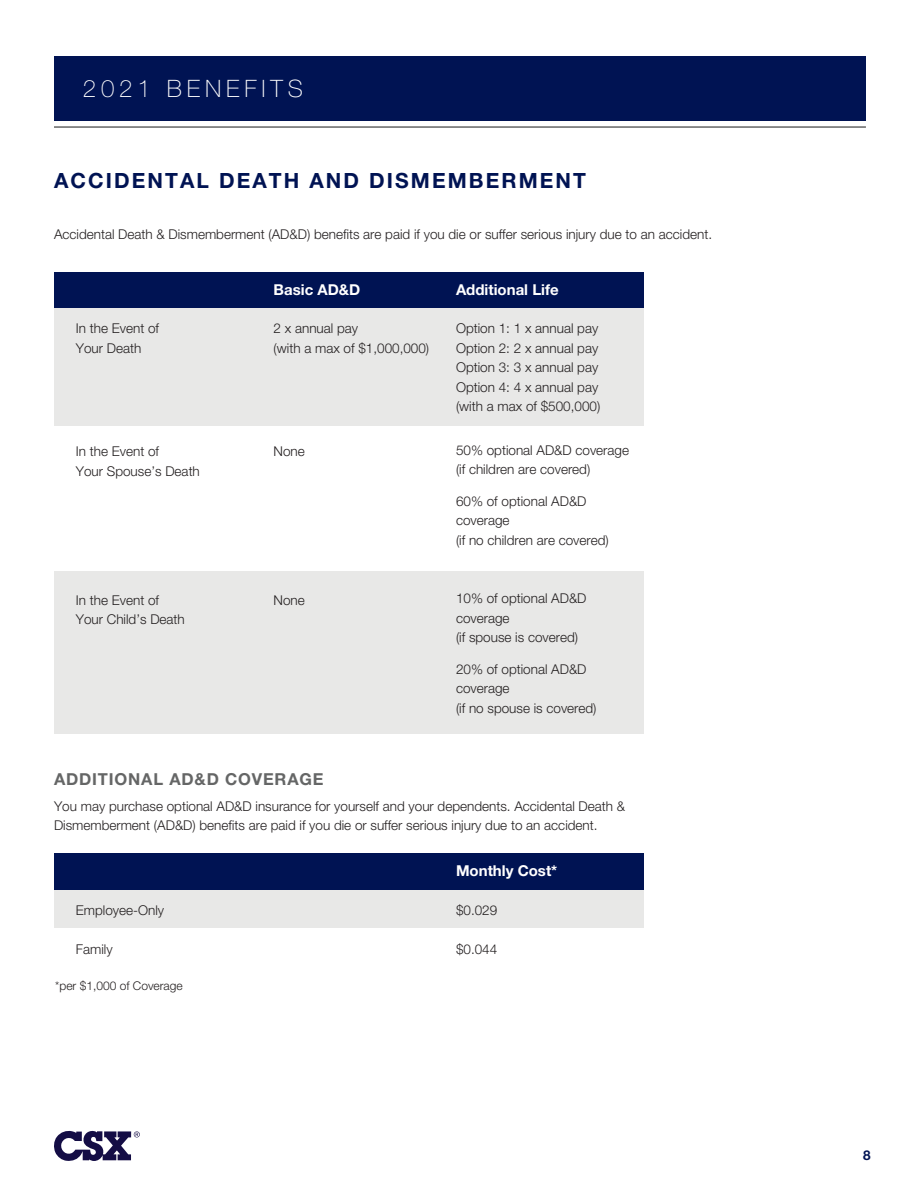
<style>
.page{position:relative;width:918px;height:1188px;background:#fff}
.page>*{position:absolute;margin:0;border:0;box-sizing:border-box;transform-origin:0 0}
.t1{font:100 24px "Helvetica Neue LT Std";letter-spacing:.2em;color:#fff}
.t2{font:700 21px "Helvetica Neue LT Std";letter-spacing:.1em;color:#001353}
.t3{font:700 16.5px "Helvetica Neue LT Std";letter-spacing:.05em;color:#656666}
.t4{font:700 15px "Helvetica Neue LT Std";color:#fff}
.t5{font:300 13.5px/19.5px "Helvetica Neue LT Std";color:#231f20}
.t6{font:700 13.5px "Helvetica Neue LT Std";color:#001353}
.t7{font:300 12px "Helvetica Neue LT Std";color:#231f20}
</style>
<div class="page">
<div style="left:54px;top:56px;width:812px;height:64px;background:#001353"></div>
<hr style="left:54px;top:126px;width:812px;height:2px;background:#656666">
<div style="left:54px;top:272px;width:590px;height:38px;background:#001353"></div>
<div style="left:54px;top:309px;width:590px;height:117px;background:#e8e8e7"></div>
<div style="left:54px;top:572px;width:590px;height:162px;background:#e8e8e7"></div>
<div style="left:54px;top:853px;width:590px;height:38px;background:#001353"></div>
<div style="left:54px;top:890px;width:590px;height:37px;background:#e8e8e7"></div>
<svg style="left:54px;top:1131px;width:86px;height:30px"></svg>
<p class="t1" style="left:83px;top:75px;width:221px">2021 BENEFITS</p>
<p class="t2" style="left:54px;top:168px;width:534px">ACCIDENTAL DEATH AND DISMEMBERMENT</p>
<p class="t5" style="left:54px;top:224px;width:660px">Accidental Death &amp; Dismemberment (AD&amp;D) benefits are paid if you die or suffer serious injury due to an accident.</p>
<p class="t4" style="left:274px;top:281px;width:88px">Basic AD&amp;D</p>
<p class="t4" style="left:456px;top:281px;width:104px">Additional Life</p>
<p class="t5" style="left:76px;top:319px;width:85px">In the Event of<br>Your Death</p>
<p class="t5" style="left:76px;top:442px;width:126px">In the Event of<br>Your Spouse’s Death</p>
<p class="t5" style="left:274px;top:319px;width:157px">2 x annual pay<br>(with a max of $1,000,000)</p>
<p class="t5" style="left:274px;top:442px;width:33px">None</p>
<p class="t5" style="left:456px;top:319px;width:144px">Option 1: 1 x annual pay</p>
<p class="t5" style="left:456px;top:338px;width:144px">Option 2: 2 x annual pay</p>
<p class="t5" style="left:456px;top:358px;width:144px">Option 3: 3 x annual pay</p>
<p class="t5" style="left:456px;top:377px;width:144px">Option 4: 4 x annual pay</p>
<p class="t5" style="left:456px;top:397px;width:146px">(with a max of $500,000)</p>
<p class="t5" style="left:456px;top:440px;width:175px">50% optional AD&amp;D coverage</p>
<p class="t5" style="left:456px;top:460px;width:136px">(if children are covered)</p>
<p class="t5" style="left:456px;top:491px;width:154px">60% of optional AD&amp;D coverage<br>(if no children are covered)</p>
<p class="t5" style="left:76px;top:590px;width:111px">In the Event of<br>Your Child’s Death</p>
<p class="t5" style="left:274px;top:590px;width:33px">None</p>
<p class="t5" style="left:456px;top:589px;width:132px">10% of optional AD&amp;D coverage</p>
<p class="t5" style="left:456px;top:628px;width:124px">(if spouse is covered)</p>
<p class="t5" style="left:456px;top:659px;width:132px">20% of optional AD&amp;D coverage</p>
<p class="t5" style="left:456px;top:698px;width:142px">(if no spouse is covered)</p>
<p class="t3" style="left:54px;top:769px;width:271px">ADDITIONAL AD&amp;D COVERAGE</p>
<p class="t5" style="left:54px;top:796px;width:573px">You may purchase optional AD&amp;D insurance for yourself and your dependents. Accidental Death &amp;<br>Dismemberment (AD&amp;D) benefits are paid if you die or suffer serious injury due to an accident.</p>
<p class="t5" style="left:76px;top:900px;width:90px">Employee-Only</p>
<p class="t5" style="left:76px;top:939px;width:38px">Family</p>
<p class="t7" style="left:55px;top:979px;width:129px">*per $1,000 of Coverage</p>
<p class="t4" style="left:456px;top:862px;width:103px">Monthly Cost*</p>
<p class="t5" style="left:456px;top:900px;width:43px">$0.029</p>
<p class="t5" style="left:456px;top:939px;width:43px">$0.044</p>
<p class="t6" style="left:863px;top:1147px;width:9px">8</p>
</div>
